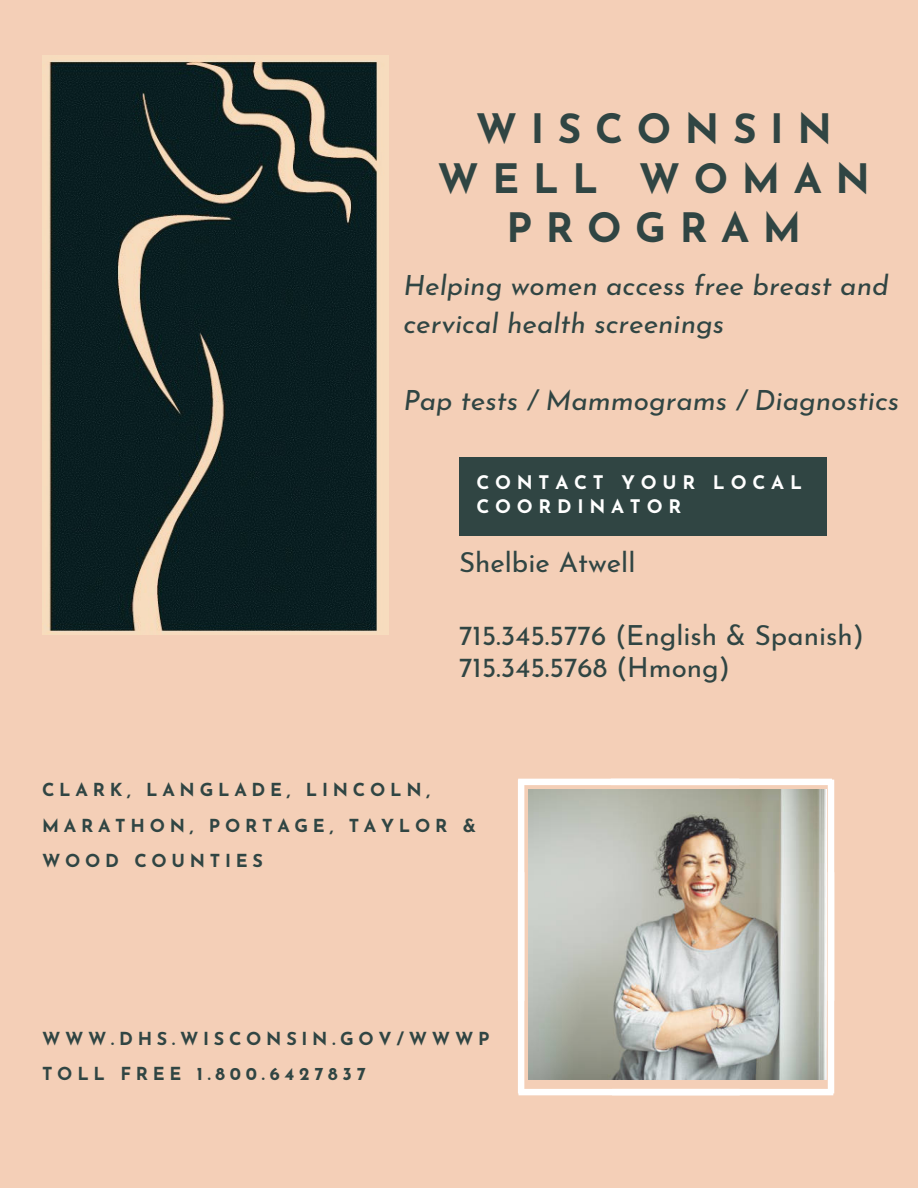
<style>
.page{position:relative;width:918px;height:1188px;background:#f4cfb7}
.page>*{position:absolute;margin:0;border:0;box-sizing:border-box;transform-origin:0 0}
.t1{font:700 40.5px/49.5px "Josefin Sans";letter-spacing:.335em;color:#304543;text-align:center}
.t2{font:italic 27.9px/38.2px "Josefin Sans";color:#304543}
.t3{font:27.75px "Josefin Sans";color:#304543}
.t4{font:700 18.75px/23.7px "Josefin Sans";letter-spacing:.31em;color:#fff}
.t5{font:700 18px/35.5px "Josefin Sans";letter-spacing:.265em;color:#304543}
</style>
<div class="page">
<img style="left:42px;top:55px;width:347px;height:580px">
<svg style="left:518px;top:779px;width:316px;height:316px"></svg>
<img style="left:529px;top:790px;width:298px;height:290px">
<div style="left:459px;top:457px;width:367px;height:79px;background:#304543"></div>
<p class="t1" style="left:438px;top:108px;width:434px">WISCONSIN<br>WELL WOMAN<br>PROGRAM</p>
<p class="t2" style="left:403px;top:269px;width:487px">Helping women access free breast and cervical health screenings</p>
<p class="t2" style="left:403px;top:384px;width:497px">Pap tests / Mammograms / Diagnostics</p>
<p class="t4" style="left:476px;top:473px;width:327px">CONTACT YOUR LOCAL<br>COORDINATOR</p>
<p class="t3" style="left:459px;top:551px;width:178px">Shelbie Atwell</p>
<p class="t3" style="left:459px;top:624px;width:407px">715.345.5776 (English &amp; Spanish)</p>
<p class="t3" style="left:459px;top:656px;width:273px">715.345.5768 (Hmong)</p>
<p class="t5" style="left:42px;top:774px;width:435px">CLARK, LANGLADE, LINCOLN,<br>MARATHON, PORTAGE, TAYLOR &amp;<br>WOOD COUNTIES</p>
<p class="t5" style="left:42px;top:1022px;width:449px">WWW.DHS.WISCONSIN.GOV/WWWP</p>
<p class="t5" style="left:42px;top:1058px;width:325px">TOLL FREE 1.800.6427837</p>
</div>
